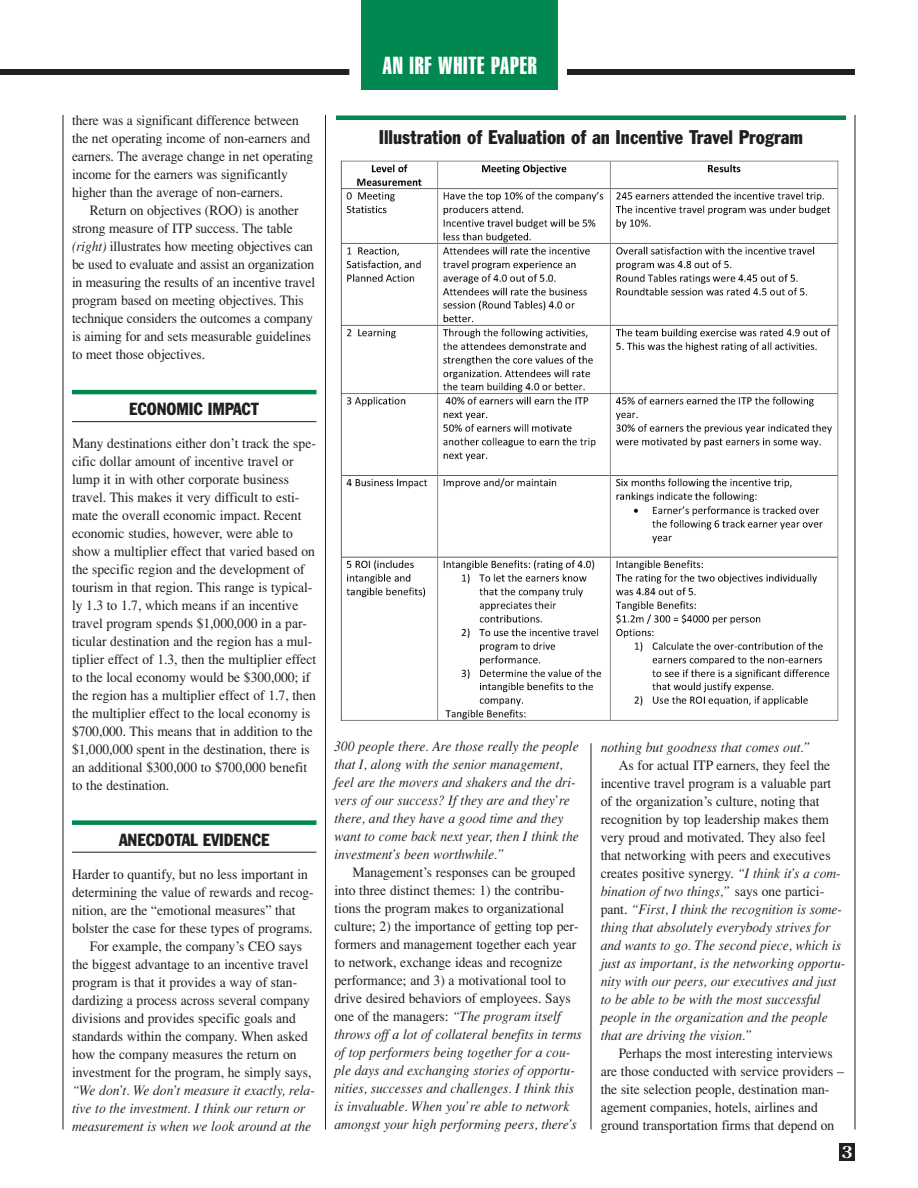
<style>
.page{position:relative;width:918px;height:1188px;background:#fff}
.page>*{position:absolute;margin:0;border:0;box-sizing:border-box;transform-origin:0 0}
.t1{font:24px "Swiss 911 BT Extra Compressed";letter-spacing:.03em;color:#fff}
.t2{font:condensed 19.5px "Franklin Gothic BT";color:#231f20;scale:.95 1}
.t3{font:condensed 17.25px "Franklin Gothic BT";letter-spacing:-.005em;color:#231f20;scale:.95 1}
.t4{font:700 16.5px "Century Old Style";color:#fff}
.t5{font:14.25px/18px "Times";color:#231f20;scale:.95 1}
.t6{font:italic 14.25px "Times";color:#231f20;scale:.95 1}
.s1{font-style:italic}
.s2{font-style:normal}
</style>
<div class="page">
<div style="left:839px;top:1143px;width:16px;height:18px;background:#231f20"></div>
<hr style="left:325px;top:115px;width:1px;height:1015px;background:#231f20">
<hr style="left:591px;top:743px;width:1px;height:387px;background:#231f20">
<hr style="left:855px;top:115px;width:1px;height:1015px;background:#231f20">
<hr style="left:72px;top:390px;width:244px;height:4px;background:#008850">
<hr style="left:72px;top:421px;width:244px;height:1px;background:#231f20">
<div style="left:72px;top:820px;width:244px;height:5px;background:#008850"></div>
<hr style="left:72px;top:852px;width:244px;height:1px;background:#231f20">
<div style="left:362px;top:0;width:196px;height:90px;background:#008850"></div>
<div style="left:567px;top:69px;width:288px;height:6px;background:#231f20"></div>
<div style="left:0;top:69px;width:349px;height:6px;background:#231f20"></div>
<img style="left:340px;top:160px;width:499px;height:561px">
<hr style="left:336px;top:116px;width:510px;height:4px;background:#008850">
<hr style="left:63px;top:115px;width:1px;height:1015px;background:#231f20">
<div style="left:528px;top:699px;width:36px;height:19px;background:#fff"></div>
<p class="t5" style="left:72px;top:112px;width:240px">there was a significant difference between</p>
<p class="t5" style="left:72px;top:130px;width:252px">the net operating income of non-earners and</p>
<p class="t5" style="left:72px;top:148px;width:255px">earners. The average change in net operating</p>
<p class="t5" style="left:72px;top:166px;width:229px">income for the earners was significantly</p>
<p class="t5" style="left:72px;top:184px;width:224px">higher than the average of non-earners.</p>
<p class="t5" style="left:90px;top:202px;width:221px">Return on objectives (ROO) is another</p>
<p class="t5" style="left:72px;top:220px;width:234px">strong measure of ITP success. The table</p>
<p class="t5" style="left:72px;top:238px;width:255px"><span class="s1">(right)</span> illustrates how meeting objectives can</p>
<p class="t5" style="left:72px;top:256px;width:256px">be used to evaluate and assist an organization</p>
<p class="t5" style="left:72px;top:274px;width:257px">in measuring the results of an incentive travel</p>
<p class="t5" style="left:72px;top:292px;width:246px">program based on meeting objectives. This</p>
<p class="t5" style="left:72px;top:310px;width:255px">technique considers the outcomes a company</p>
<p class="t5" style="left:72px;top:328px;width:253px">is aiming for and sets measurable guidelines</p>
<p class="t5" style="left:72px;top:346px;width:142px">to meet those objectives.</p>
<p class="t1" style="left:383px;top:57px;width:156px">AN IRF WHITE PAPER</p>
<p class="t2" style="left:379px;top:130px;width:448px">Illustration of Evaluation of an Incentive Travel Program</p>
<p class="t3" style="left:129px;top:403px;width:138px">ECONOMIC IMPACT</p>
<p class="t5" style="left:72px;top:436px;width:259px">Many destinations either don’t track the spe&shy;cific dollar amount of incentive travel or lump it in with other corporate business travel. This makes it very difficult to esti&shy;mate the overall economic impact. Recent economic studies, however, were able to show a multiplier effect that varied based on the specific region and the development of tourism in that region. This range is typical&shy;ly 1.3 to 1.7, which means if an incentive travel program spends $1,000,000 in a par&shy;ticular destination and the region has a mul&shy;tiplier effect of 1.3, then the multiplier effect to the local economy would be $300,000; if the region has a multiplier effect of 1.7, then the multiplier effect to the local economy is $700,000. This means that in addition to the $1,000,000 spent in the destination, there is an additional $300,000 to $700,000 benefit to the destination.</p>
<p class="t3" style="left:119px;top:834px;width:160px">ANECDOTAL EVIDENCE</p>
<p class="t5" style="left:72px;top:867px;width:250px">Harder to quantify, but no less important in</p>
<p class="t5" style="left:72px;top:885px;width:256px">determining the value of rewards and recog-</p>
<p class="t5" style="left:72px;top:903px;width:237px">nition, are the “emotional measures” that</p>
<p class="t5" style="left:72px;top:921px;width:255px">bolster the case for these types of programs.</p>
<p class="t5" style="left:90px;top:939px;width:225px">For example, the company’s CEO says</p>
<p class="t5" style="left:72px;top:957px;width:251px">the biggest advantage to an incentive travel</p>
<p class="t5" style="left:72px;top:975px;width:239px">program is that it provides a way of stan-</p>
<p class="t5" style="left:72px;top:993px;width:252px">dardizing a process across several company</p>
<p class="t5" style="left:72px;top:1011px;width:237px">divisions and provides specific goals and</p>
<p class="t5" style="left:72px;top:1029px;width:250px">standards within the company. When asked</p>
<p class="t5" style="left:72px;top:1047px;width:238px">how the company measures the return on</p>
<p class="t5" style="left:72px;top:1065px;width:254px">investment for the program, he simply says,</p>
<p class="t6" style="left:72px;top:1085px;width:257px">“We don’t. We don’t measure it exactly, rela-</p>
<p class="t6" style="left:72px;top:1103px;width:247px">tive to the investment. I think our return or</p>
<p class="t6" style="left:72px;top:1121px;width:253px">measurement is when we look around at the</p>
<p class="t6" style="left:334px;top:741px;width:259px">300 people there. Are those really the people</p>
<p class="t6" style="left:334px;top:759px;width:242px">that I, along with the senior management,</p>
<p class="t6" style="left:334px;top:777px;width:255px">feel are the movers and shakers and the dri-</p>
<p class="t6" style="left:334px;top:795px;width:249px">vers of our success? If they are and they’re</p>
<p class="t6" style="left:334px;top:813px;width:242px">there, and they have a good time and they</p>
<p class="t6" style="left:334px;top:831px;width:259px">want to come back next year, then I think the</p>
<p class="t6" style="left:334px;top:849px;width:181px">investment’s been worthwhile.”</p>
<p class="t5" style="left:352px;top:865px;width:236px">Management’s responses can be grouped</p>
<p class="t5" style="left:334px;top:883px;width:243px">into three distinct themes: 1) the contribu-</p>
<p class="t5" style="left:334px;top:901px;width:243px">tions the program makes to organizational</p>
<p class="t5" style="left:334px;top:919px;width:258px">culture; 2) the importance of getting top per-</p>
<p class="t5" style="left:334px;top:937px;width:256px">formers and management together each year</p>
<p class="t5" style="left:334px;top:955px;width:241px">to network, exchange ideas and recognize</p>
<p class="t5" style="left:334px;top:973px;width:245px">performance; and 3) a motivational tool to</p>
<p class="t5" style="left:334px;top:991px;width:250px">drive desired behaviors of employees. Says</p>
<p class="t5" style="left:334px;top:1009px;width:240px">one of the managers: <span class="s1">“The program itself</span></p>
<p class="t6" style="left:334px;top:1029px;width:262px">throws off a lot of collateral benefits in terms</p>
<p class="t6" style="left:334px;top:1047px;width:250px">of top performers being together for a cou-</p>
<p class="t6" style="left:334px;top:1065px;width:255px">ple days and exchanging stories of opportu-</p>
<p class="t6" style="left:334px;top:1083px;width:254px">nities, successes and challenges. I think this</p>
<p class="t6" style="left:334px;top:1101px;width:249px">is invaluable. When you’re able to network</p>
<p class="t6" style="left:334px;top:1119px;width:257px">amongst your high performing peers, there’s</p>
<p class="t6" style="left:601px;top:742px;width:223px">nothing but goodness that comes out.”</p>
<p class="t5" style="left:619px;top:757px;width:224px">As for actual ITP earners, they feel the</p>
<p class="t5" style="left:601px;top:775px;width:244px">incentive travel program is a valuable part</p>
<p class="t5" style="left:601px;top:793px;width:232px">of the organization’s culture, noting that</p>
<p class="t5" style="left:601px;top:811px;width:242px">recognition by top leadership makes them</p>
<p class="t5" style="left:601px;top:829px;width:238px">very proud and motivated. They also feel</p>
<p class="t5" style="left:601px;top:847px;width:243px">that networking with peers and executives</p>
<p class="t5" style="left:601px;top:865px;width:254px">creates positive synergy. <span class="s1">“I think it’s a com-</span></p>
<p class="t6" style="left:601px;top:886px;width:237px">bination of two things,” <span class="s2">says one partici-</span></p>
<p class="t6" style="left:601px;top:904px;width:256px"><span class="s2">pant.</span> “First, I think the recognition is some-</p>
<p class="t6" style="left:601px;top:922px;width:243px">thing that absolutely everybody strives for</p>
<p class="t6" style="left:601px;top:940px;width:254px">and wants to go. The second piece, which is</p>
<p class="t6" style="left:601px;top:958px;width:259px">just as important, is the networking opportu-</p>
<p class="t6" style="left:601px;top:976px;width:249px">nity with our peers, our executives and just</p>
<p class="t6" style="left:601px;top:994px;width:233px">to be able to be with the most successful</p>
<p class="t6" style="left:601px;top:1012px;width:241px">people in the organization and the people</p>
<p class="t6" style="left:601px;top:1030px;width:162px">that are driving the vision.”</p>
<p class="t5" style="left:619px;top:1045px;width:227px">Perhaps the most interesting interviews</p>
<p class="t5" style="left:601px;top:1063px;width:258px">are those conducted with service providers –</p>
<p class="t5" style="left:601px;top:1081px;width:242px">the site selection people, destination man-</p>
<p class="t5" style="left:601px;top:1099px;width:230px">agement companies, hotels, airlines and</p>
<p class="t5" style="left:601px;top:1117px;width:247px">ground transportation firms that depend on</p>
<p class="t4" style="left:842px;top:1145px;width:12px">3</p>
</div>
